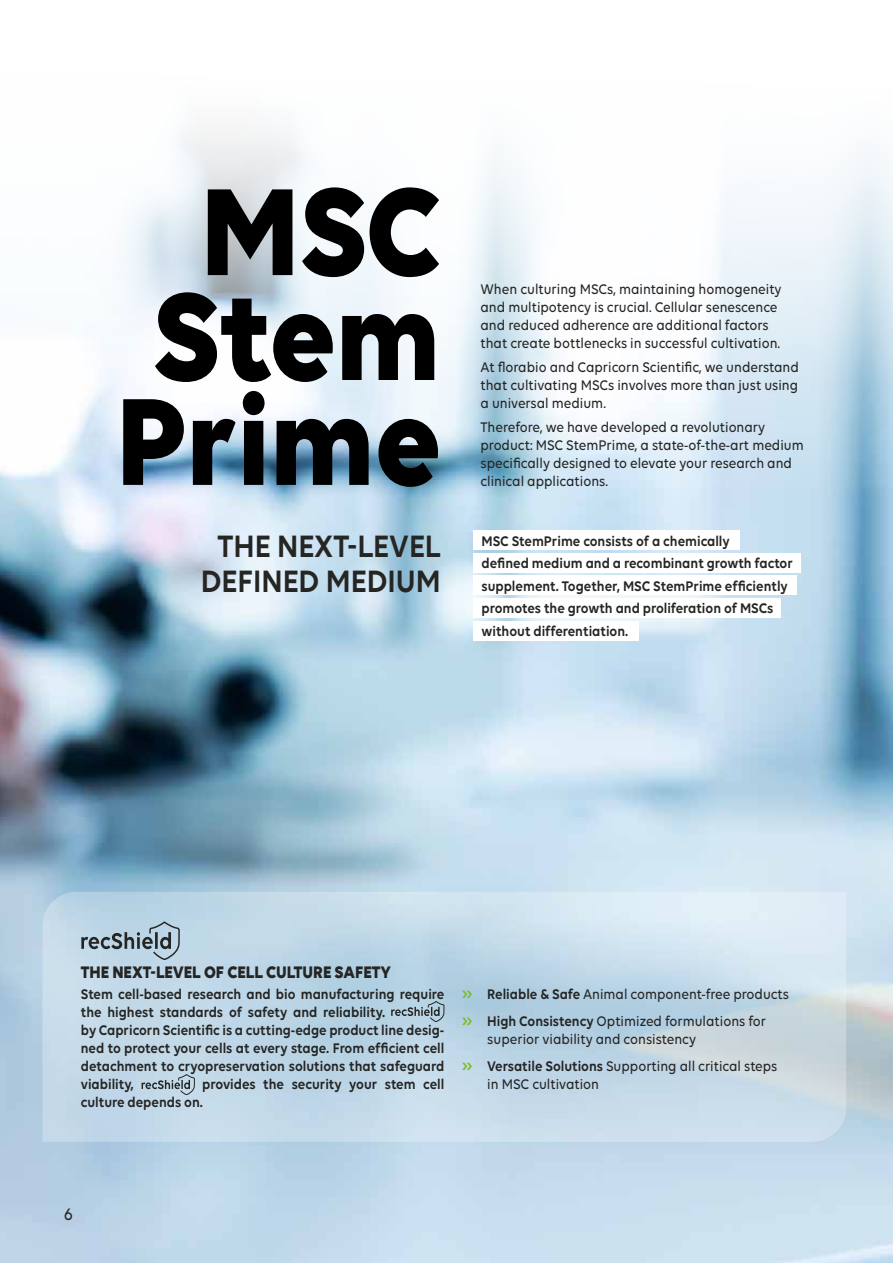
<style>
.page{position:relative;width:893px;height:1263px;background:#fff}
.page>*{position:absolute;margin:0;border:0;box-sizing:border-box;transform-origin:0 0}
.t1{font:700 133.65px/104.9px "Volte";color:#000;text-align:justify;scale:.9 1}
.t2{font:600 33.3px/35.1px "Volte";color:#252523;text-align:center;scale:.9 1}
.t3{font:700 18px "Volte";color:#252523;scale:.9 1}
.t4{font:500 18px "Volte";color:#252523;scale:.9 1}
.t5{font:500 15px/18px "Volte";color:#252523;scale:.9 1}
.t6{font:600 15px/18px "Volte";color:#252523;scale:.9 1}
.s1{font-family:"Aaux Next";font-weight:900;font-size:10.5px;color:#78be23}
.s2{font-weight:600}
</style>
<div class="page">
<img style="left:0;top:129px;width:893px;height:1134px">
<div style="left:473px;top:553px;width:327px;height:20px;background:#fff"></div>
<div style="left:474px;top:530px;width:266px;height:20px;background:#fff"></div>
<div style="left:473px;top:576px;width:323px;height:19px;background:#fff"></div>
<div style="left:473px;top:598px;width:308px;height:20px;background:#fff"></div>
<div style="left:473px;top:621px;width:166px;height:20px;background:#fff"></div>
<svg style="left:43px;top:892px;width:803px;height:250px;background:#c4dae8"></svg>
<svg style="left:391px;top:1000px;width:54px;height:22px"></svg>
<svg style="left:142px;top:1074px;width:53px;height:22px"></svg>
<svg style="left:81px;top:920px;width:100px;height:41px;background:#a1b6c4"></svg>
<h1 class="t1" style="left:116px;top:175px;width:362px;text-indent:85px">MSC Stem Prime</h1>
<h2 class="t2" style="left:201px;top:527px;width:268px">THE NEXT-LEVEL<br>DEFINED MEDIUM</h2>
<p class="t5" style="left:480px;top:280px;width:336px">When culturing MSCs, maintaining homogeneity and multipotency is crucial. Cellular senescence and reduced adherence are additional factors that create bottlenecks in successful cultivation.</p>
<p class="t5" style="left:480px;top:358px;width:355px;text-align:justify">At florabio and Capricorn Scientific, we understand that cultivating MSCs involves more than just using a universal medium.</p>
<p class="t5" style="left:480px;top:418px;width:361px">Therefore, we have developed a revolutionary product: MSC StemPrime, a state-of-the-art medium specifically designed to elevate your research and clinical applications.</p>
<p class="t6" style="left:481px;top:529px;width:347px;line-height:22.5px">MSC StemPrime consists of a chemically<br>defined medium and a recombinant growth factor supplement. Together, MSC StemPrime efficiently promotes the growth and proliferation of MSCs without differentiation.</p>
<p class="t3" style="left:81px;top:961px;width:346px">THE NEXT-LEVEL OF CELL CULTURE SAFETY</p>
<p class="t6" style="left:81px;top:984px;width:405px">Stem cell-based research and bio manufacturing require the highest standards of safety and reliability.<br>by Capricorn Scientific is a cutting-edge product line desig&shy;ned to protect your cells at every stage. From efficient cell detachment to cryopreservation solutions that safeguard viability,</p>
<p class="t6" style="left:81px;top:1074px;width:405px;text-indent:122px">provides the security your stem cell culture depends on.</p>
<p class="t5" style="left:462px;top:980px;width:365px;line-height:27px"><span class="s1">&gt;&gt;</span> <span class="s2">Reliable &amp; Safe</span> Animal component-free products <span class="s1">&gt;&gt;</span> <span class="s2">High Consistency</span> Optimized formulations for</p>
<p class="t5" style="left:462px;top:1025px;width:352px;line-height:27px;text-indent:25px">superior viability and consistency<br><span class="s1">&gt;&gt;</span> <span class="s2">Versatile Solutions</span> Supporting all critical steps</p>
<p class="t5" style="left:487px;top:1075px;width:126px">in MSC cultivation</p>
<p class="t4" style="left:64px;top:1204px;width:12px">6</p>
</div>
